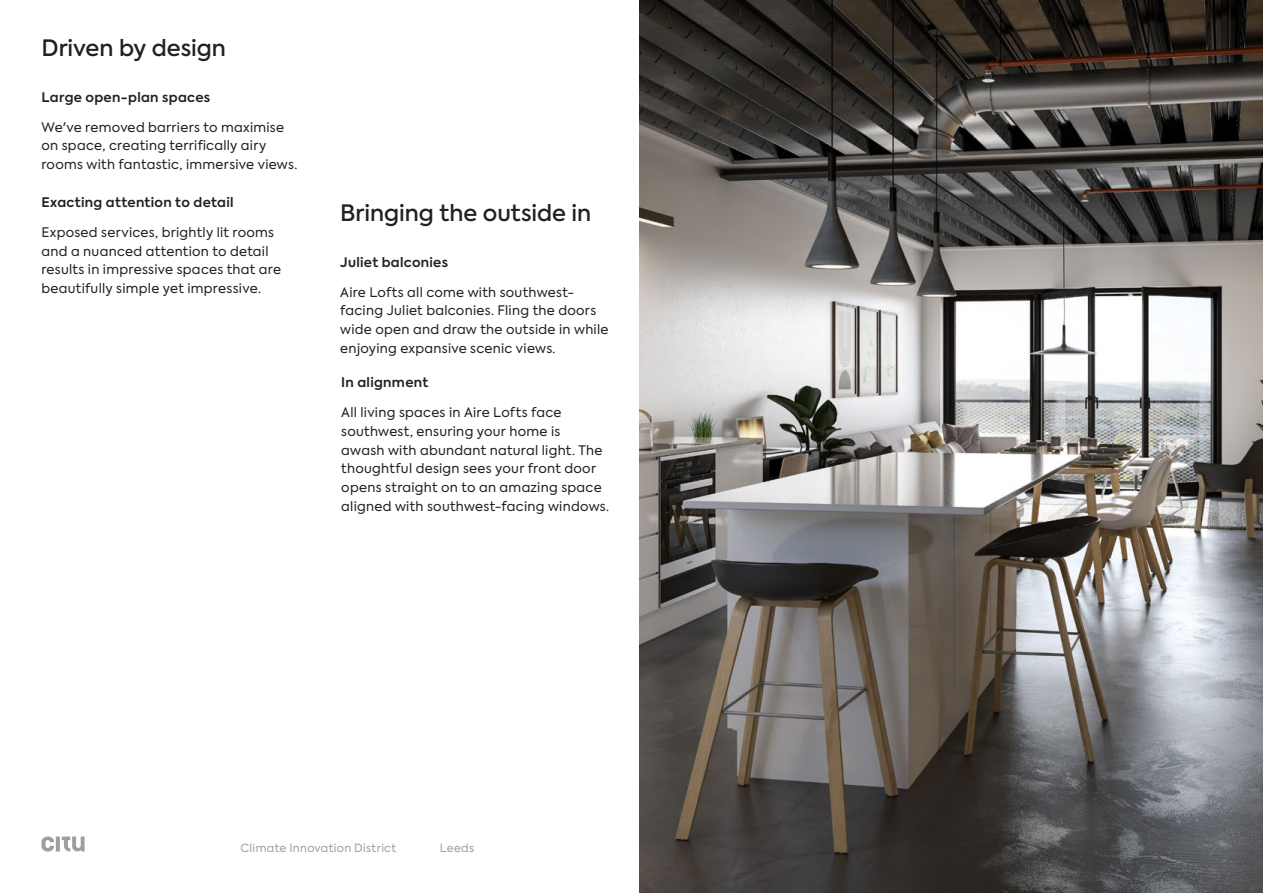
<style>
.page{position:relative;width:1263px;height:893px;background:#fff}
.page>*{position:absolute;margin:0;border:0;box-sizing:border-box;transform-origin:0 0}
.t1{font:500 22.5px "Axiforma";color:#21211e}
.t2{font:13.2px/18.8px "Axiforma";letter-spacing:.02em;color:#21211e}
.t3{font:600 13.2px "Axiforma";letter-spacing:.025em;color:#21211e}
.t4{font:11.25px "Axiforma";letter-spacing:.025em;color:#9e9e9b}
</style>
<div class="page">
<hr style="left:56px;top:836px;width:4px;height:15px;background:#9e9e9b">
<svg style="left:41px;top:836px;width:13px;height:16px"></svg>
<svg style="left:62px;top:836px;width:23px;height:16px"></svg>
<img style="left:639px;top:0;width:624px;height:893px">
<h1 class="t1" style="left:41px;top:34px;width:186px">Driven by design</h1>
<p class="t3" style="left:41px;top:88px;width:170px">Large open-plan spaces</p>
<p class="t2" style="left:41px;top:118px;width:257px">We've removed barriers to maximise on space, creating terrifically airy rooms with fantastic, immersive views.</p>
<p class="t3" style="left:41px;top:193px;width:194px">Exacting attention to detail</p>
<p class="t2" style="left:41px;top:223px;width:241px">Exposed services, brightly lit rooms and a nuanced attention to detail results in impressive spaces that are beautifully simple yet impressive.</p>
<h1 class="t1" style="left:340px;top:199px;width:253px">Bringing the outside in</h1>
<p class="t3" style="left:340px;top:253px;width:109px">Juliet balconies</p>
<p class="t2" style="left:340px;top:283px;width:270px">Aire Lofts all come with southwest&shy;facing Juliet balconies. Fling the doors wide open and draw the outside in while enjoying expansive scenic views.</p>
<p class="t3" style="left:341px;top:373px;width:89px">In alignment</p>
<p class="t2" style="left:341px;top:403px;width:269px">All living spaces in Aire Lofts face southwest, ensuring your home is<br>awash with abundant natural light. The thoughtful design sees your front door opens straight on to an amazing space aligned with southwest-facing windows.</p>
<p class="t4" style="left:241px;top:840px;width:157px">Climate Innovation District</p>
<p class="t4" style="left:440px;top:840px;width:36px">Leeds</p>
</div>
